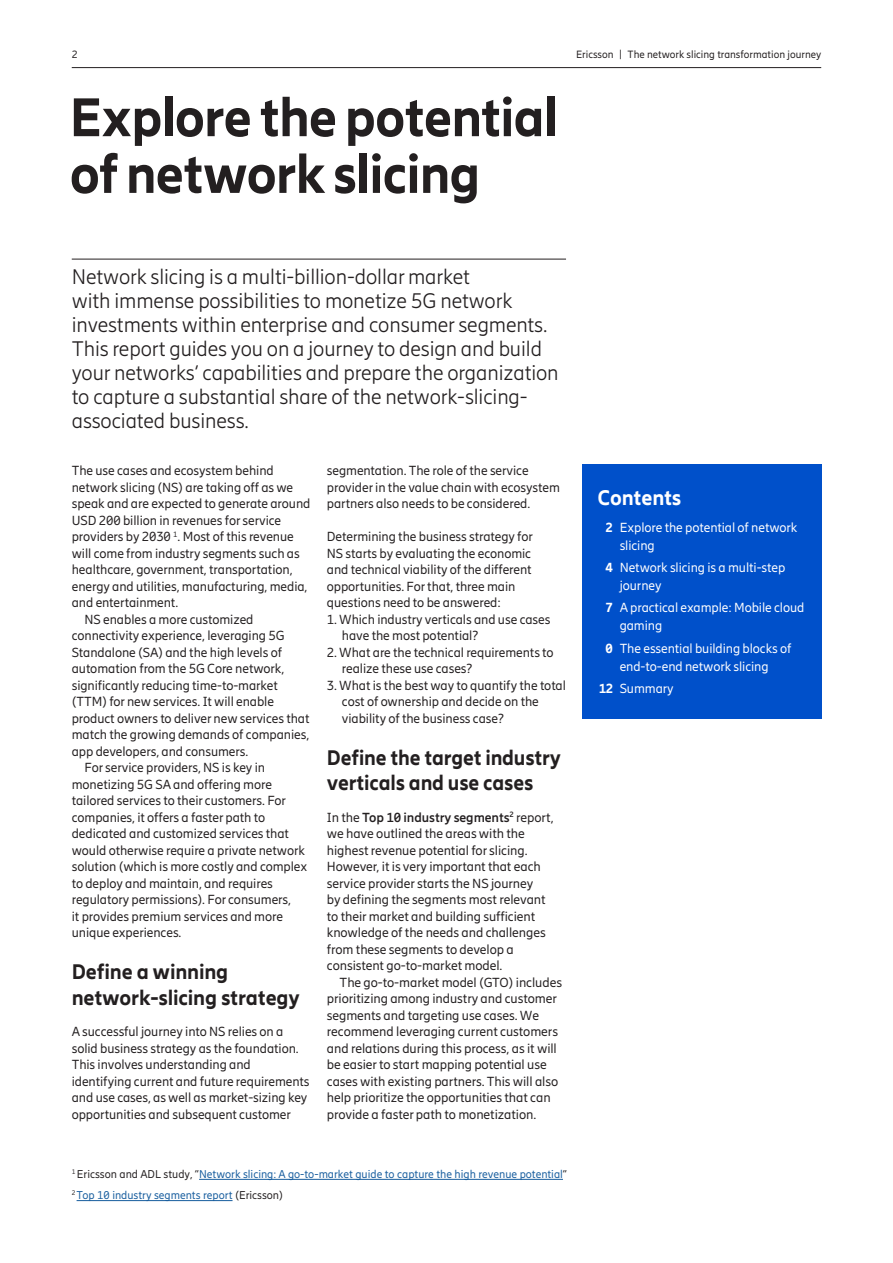
<style>
.page{position:relative;width:893px;height:1263px;background:#fff}
.page>*{position:absolute;margin:0;border:0;box-sizing:border-box;transform-origin:0 0}
.Headline_1_white{font:800 54px/56.7px "Ericsson Hilda";letter-spacing:-.02em;color:#231f20}
.Sub-headline_white{font:300 21px/24.2px "Ericsson Hilda";letter-spacing:-.005em;color:#231f20}
.t1{font:800 21px/25.5px "Ericsson Hilda";letter-spacing:-.01em;color:#231f20}
.Sub-headline_black{font:800 21px "Ericsson Hilda";letter-spacing:-.005em;color:#fff}
.Body_copy_black{font:13.2px/16.5px "Ericsson Hilda";letter-spacing:-.005em;color:#231f20}
.Sub-headline_black-2{font:13.2px/18px "Ericsson Hilda";letter-spacing:-.005em;color:#fff}
.t2{font:11.25px "Ericsson Hilda";color:#175d9e}
.t3{font:10.5px "Ericsson Hilda";color:#231f20}
.s1{font-weight:700}
.s2{color:#231f20}
.s3{font-weight:800}
</style>
<div class="page">
<hr style="left:72px;top:67px;width:749px;height:1px;background:#231f20">
<hr style="left:72px;top:259px;width:494px;height:1px;background:#231f20">
<hr style="left:199px;top:1179px;width:364px;height:1px;background:#175d9e">
<div style="left:583px;top:464px;width:239px;height:255px;background:#0050ca"></div>
<hr style="left:77px;top:1200px;width:156px;height:1px;background:#175d9e">
<p class="t3" style="left:72px;top:49px;width:7px">2</p>
<p class="t3" style="left:576px;top:49px;width:247px">Ericsson | The network slicing transformation journey</p>
<p class="Headline_1_white" style="left:70px;top:89px;width:490px">Explore the potential of network slicing</p>
<p class="Sub-headline_white" style="left:72px;top:264px;width:488px">Network slicing is a multi-billion-dollar market<br>with immense possibilities to monetize 5G network investments within enterprise and consumer segments.<br>This report guides you on a journey to design and build your networks’ capabilities and prepare the organization to capture a substantial share of the network-slicing&shy;associated business.</p>
<p class="Body_copy_black" style="left:72px;top:462px;width:240px">The use cases and ecosystem behind network slicing (NS) are taking off as we speak and are expected to generate around USD 200 billion in revenues for service providers by 2030 <sup>1</sup>. Most of this revenue will come from industry segments such as healthcare, government, transportation, energy and utilities, manufacturing, media, and entertainment.</p>
<p class="Body_copy_black" style="left:72px;top:611px;width:239px;text-indent:13px">NS enables a more customized connectivity experience, leveraging 5G Standalone (SA) and the high levels of automation from the 5G Core network, significantly reducing time-to-market (TTM) for new services. It will enable product owners to deliver new services that match the growing demands of companies, app developers, and consumers.</p>
<p class="Body_copy_black" style="left:72px;top:759px;width:237px;text-indent:13px">For service providers, NS is key in monetizing 5G SA and offering more tailored services to their customers. For companies, it offers a faster path to dedicated and customized services that would otherwise require a private network solution (which is more costly and complex to deploy and maintain, and requires regulatory permissions). For consumers,<br>it provides premium services and more unique experiences.</p>
<p class="t1" style="left:72px;top:959px;width:229px">Define a winning network-slicing strategy</p>
<p class="Body_copy_black" style="left:72px;top:1023px;width:239px">A successful journey into NS relies on a solid business strategy as the foundation.<br>This involves understanding and identifying current and future requirements and use cases, as well as market-sizing key opportunities and subsequent customer</p>
<p class="Body_copy_black" style="left:327px;top:462px;width:235px">segmentation. The role of the service provider in the value chain with ecosystem partners also needs to be considered.</p>
<p class="Body_copy_black" style="left:327px;top:528px;width:208px">Determining the business strategy for NS starts by evaluating the economic and technical viability of the different opportunities. For that, three main questions need to be answered:</p>
<p class="Body_copy_black" style="left:342px;top:611px;width:210px;text-indent:-15px">1. Which industry verticals and use cases have the most potential?</p>
<p class="Body_copy_black" style="left:342px;top:644px;width:213px;text-indent:-15px">2. What are the technical requirements to realize these use cases?</p>
<p class="Body_copy_black" style="left:342px;top:677px;width:226px;text-indent:-15px">3. What is the best way to quantify the total cost of ownership and decide on the viability of the business case?</p>
<p class="t1" style="left:327px;top:745px;width:236px">Define the target industry verticals and use cases</p>
<p class="Body_copy_black" style="left:327px;top:809px;width:228px">In the <span class="s1">Top 10 industry segments</span><sup>2</sup> report, we have outlined the areas with the highest revenue potential for slicing.<br>However, it is very important that each service provider starts the NS journey<br>by defining the segments most relevant to their market and building sufficient knowledge of the needs and challenges from these segments to develop a consistent go-to-market model.</p>
<p class="Body_copy_black" style="left:327px;top:974px;width:237px;text-indent:13px">The go-to-market model (GTO) includes prioritizing among industry and customer segments and targeting use cases. We recommend leveraging current customers and relations during this process, as it will be easier to start mapping potential use cases with existing partners. This will also help prioritize the opportunities that can provide a faster path to monetization.</p>
<p class="t2" style="left:72px;top:1167px;width:497px"><sup>1</sup> <span class="s2">Ericsson and ADL study, “</span>Network slicing: A go-to-market guide to capture the high revenue potential<span class="s2">”</span></p>
<p class="t2" style="left:72px;top:1189px;width:213px"><sup>2</sup> Top 10 industry segments report <span class="s2">(Ericsson)</span></p>
<p class="Sub-headline_black" style="left:597px;top:485px;width:85px">Contents</p>
<p class="Sub-headline_black-2" style="left:620px;top:518px;width:179px;text-indent:-14px"><span class="s3">2</span> Explore the potential of network slicing</p>
<p class="Sub-headline_black-2" style="left:620px;top:559px;width:167px;text-indent:-14px"><span class="s3">4</span> Network slicing is a multi-step journey</p>
<p class="Sub-headline_black-2" style="left:620px;top:599px;width:186px;text-indent:-14px"><span class="s3">7</span> A practical example: Mobile cloud gaming</p>
<p class="Sub-headline_black-2" style="left:620px;top:639px;width:173px;text-indent:-14px"><span class="s3">0</span> The essential building blocks of end-to-end network slicing</p>
<p class="Sub-headline_black-2" style="left:599px;top:679px;width:77px"><span class="s3">12</span> Summary</p>
</div>
